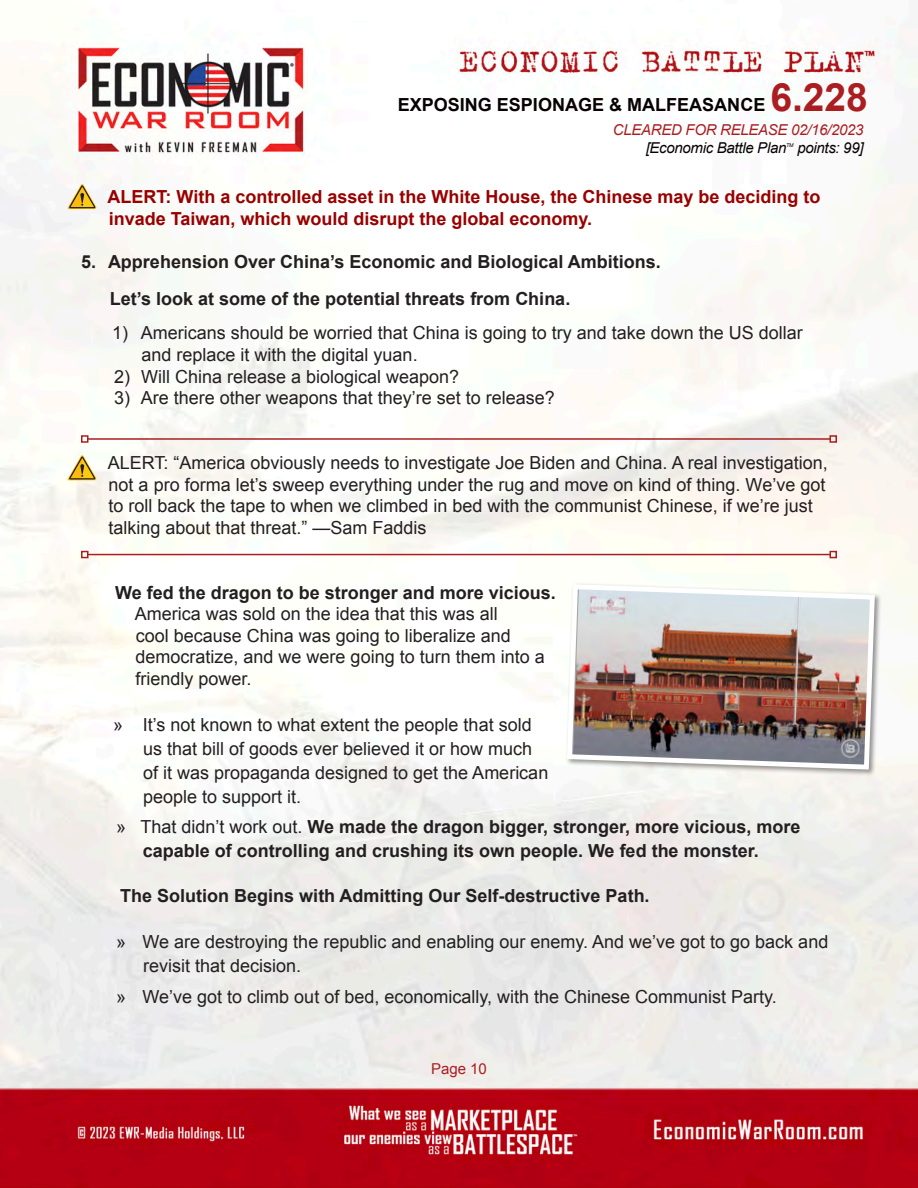
<style>
.page{position:relative;width:918px;height:1188px;background:#fff}
.page>*{position:absolute;margin:0;border:0;box-sizing:border-box;transform-origin:0 0}
.t1{font:18px/21.6px "Arial";color:#231f20}
.Main_Number_Section{font:700 18px/24px "Arial";color:#231f20}
.t2{font:700 18px/21.6px "Arial";color:#900}
.t3{font:700 18px "Arial";color:#080302}
.t4{font:italic 15px "Arial";letter-spacing:-.02em;color:#080302}
.t5{font:italic 15px "Arial";letter-spacing:-.02em;color:#aa1e21}
.t6{font:15px "Arial";color:#aa1e21}
.t7{font:italic 5.25px "Arial";color:#080302}
.s1{font-size:39px;color:#aa1e21}
.s2{font-weight:400}
</style>
<div class="page">
<img style="left:0;top:5px;width:918px;height:1183px">
<hr style="left:88px;top:554px;width:742px;height:1px;background:#aa1e21">
<div style="left:81px;top:551px;width:7px;height:7px;border:2px solid #aa1e21"></div>
<div style="left:830px;top:551px;width:7px;height:7px;border:2px solid #aa1e21"></div>
<hr style="left:88px;top:438px;width:742px;height:2px;background:#aa1e21">
<div style="left:81px;top:435px;width:7px;height:8px;border:2px solid #aa1e21"></div>
<div style="left:830px;top:435px;width:7px;height:8px;border:2px solid #aa1e21"></div>
<div style="left:565px;top:583px;width:317px;height:194px;background:#231f20;opacity:.48"></div>
<img style="left:564px;top:582px;width:313px;height:190px">
<svg style="left:67px;top:183px;width:30px;height:26px"></svg>
<svg style="left:67px;top:455px;width:30px;height:25px"></svg>
<p class="t3" style="left:398px;top:93px;width:472px">EXPOSING ESPIONAGE &amp; MALFEASANCE <span class="s1">6.228</span></p>
<p class="t5" style="left:613px;top:120px;width:252px">CLEARED FOR RELEASE 02/16/2023</p>
<p class="t4" style="left:646px;top:138px;width:142px">[Economic Battle Plan</p>
<p class="t7" style="left:786px;top:141px;width:9px">TM</p>
<p class="t4" style="left:797px;top:138px;width:68px">points: 99]</p>
<p class="t2" style="left:108px;top:187px;width:714px">ALERT: With a controlled asset in the White House, the Chinese may be deciding to invade Taiwan, which would disrupt the global economy.</p>
<p class="Main_Number_Section" style="left:81px;top:250px;width:581px">5. Apprehension Over China’s Economic and Biological Ambitions.</p>
<p class="Main_Number_Section" style="left:110px;top:287px;width:462px">Let’s look at some of the potential threats from China.</p>
<p class="t1" style="left:142px;top:322px;width:663px;text-indent:-29px">1) Americans should be worried that China is going to try and take down the US dollar and replace it with the digital yuan.</p>
<p class="t1" style="left:114px;top:366px;width:347px">2) Will China release a biological weapon?</p>
<p class="t1" style="left:114px;top:387px;width:442px">3) Are there other weapons that they’re set to release?</p>
<p class="t1" style="left:108px;top:452px;width:722px">ALERT: “America obviously needs to investigate Joe Biden and China. A real investigation, not a pro forma let’s sweep everything under the rug and move on kind of thing. We’ve got to roll back the tape to when we climbed in bed with the communist Chinese, if we’re just talking about that threat.” —Sam Faddis</p>
<p class="Main_Number_Section" style="left:115px;top:581px;width:442px">We fed the dragon to be stronger and more vicious.</p>
<p class="t1" style="left:135px;top:603px;width:412px">America was sold on the idea that this was all<br>cool because China was going to liberalize and democratize, and we were going to turn them into a friendly power.</p>
<p class="t1" style="left:143px;top:712px;width:407px;line-height:24px;text-indent:-30px">» It’s not known to what extent the people that sold us that bill of goods ever believed it or how much of it was propaganda designed to get the American people to support it.</p>
<p class="Main_Number_Section" style="left:143px;top:816px;width:659px;text-indent:-27px"><span class="s2">» That didn’t work out.</span> We made the dragon bigger, stronger, more vicious, more capable of controlling and crushing its own people. We fed the monster.</p>
<p class="Main_Number_Section" style="left:120px;top:884px;width:531px">The Solution Begins with Admitting Our Self-destructive Path.</p>
<p class="t1" style="left:143px;top:930px;width:687px;line-height:24px;text-indent:-27px">» We are destroying the republic and enabling our enemy. And we’ve got to go back and revisit that decision.</p>
<p class="t1" style="left:116px;top:986px;width:662px">» We’ve got to climb out of bed, economically, with the Chinese Communist Party.</p>
<p class="t6" style="left:431px;top:1059px;width:57px">Page 10</p>
</div>
